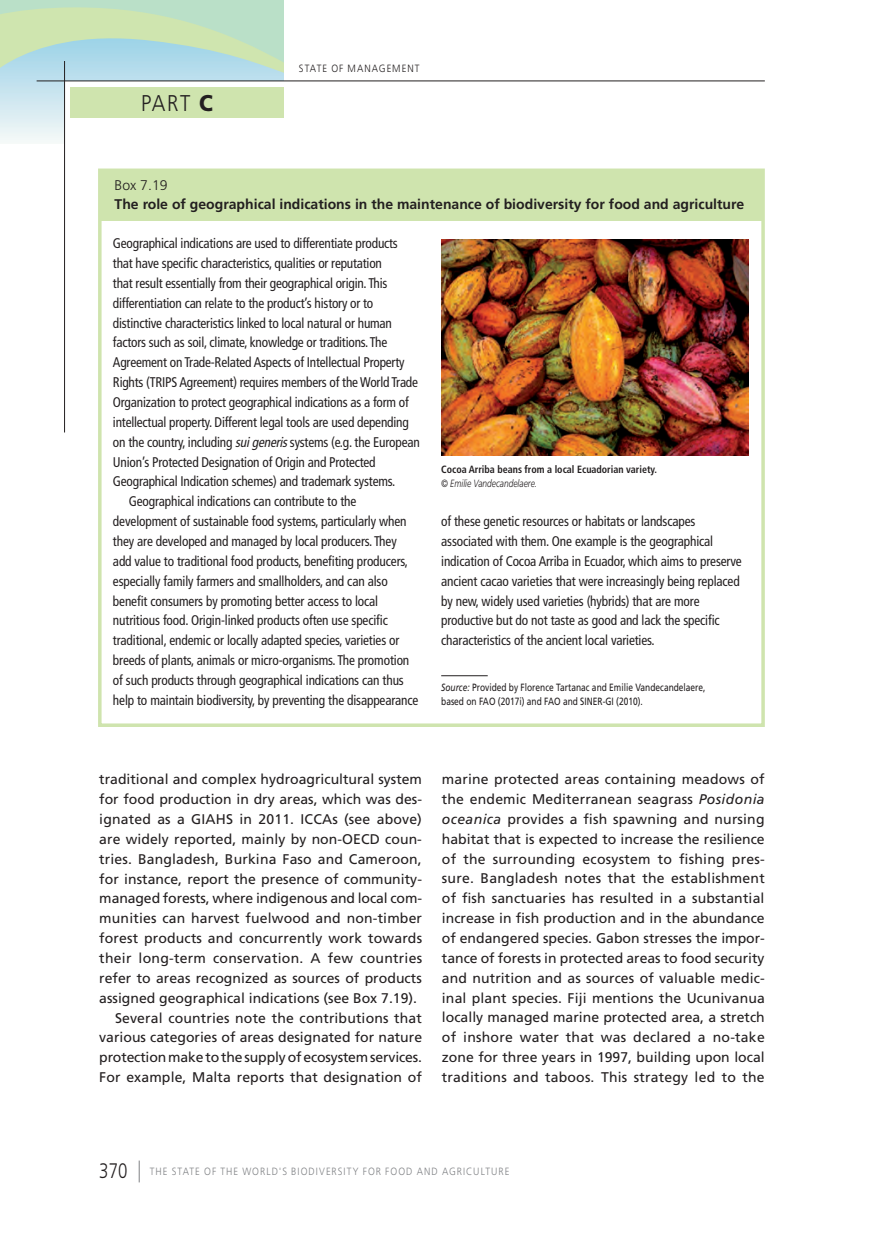
<style>
.page{position:relative;width:874px;height:1241px;background:#fff}
.page>*{position:absolute;margin:0;border:0;box-sizing:border-box;transform-origin:0 0}
.t1{font:300 22.75px "Frutiger LT Std";color:#231f20;scale:.9 1}
.t2{font:300 21px "Frutiger LT Std";color:#231f20;scale:.8 1}
.t3{font:condensed 14px/19.8px "Frutiger LT Std";letter-spacing:-.01em;color:#231f20;scale:.95 1}
.t4{font:14px/19.8px "Frutiger LT Std";letter-spacing:.005em;color:#231f20;text-align:justify}
.t5{font:700 14px "Frutiger LT Std";color:#231f20}
.t6{font:300 14px "Frutiger LT Std";color:#231f20}
.t7{font:10.5px/14px "Frutiger LT Std";color:#231f20;scale:.8 1}
.t8{font:300 10.5px "Frutiger LT Std";letter-spacing:.11em;color:#808285;scale:.9 1}
.t9{font:700 condensed 10.5px "Frutiger LT Std";color:#231f20;scale:.95 1}
.t10{font:italic 300 10.5px "Frutiger LT Std";color:#231f20;scale:.8 1}
.t11{font:300 10.5px "Frutiger LT Std";letter-spacing:.11em;color:#231f20;scale:.9 1}
.s1{font-weight:900}
.s2{font-style:italic}
</style>
<div class="page">
<svg style="left:0;top:94px;width:64px;height:48px"></svg>
<svg style="left:0;top:0;width:284px;height:94px;background:#bddfcd"></svg>
<div style="left:64px;top:81px;width:220px;height:63px;background:#fff"></div>
<div style="left:70px;top:87px;width:214px;height:31px;background:#cfe4ae"></div>
<hr style="left:37px;top:80px;width:727px;height:1px;background:#231f20">
<hr style="left:64px;top:61px;width:1px;height:371px;background:#231f20">
<svg style="left:139px;top:1160px;width:1px;height:22px"></svg>
<div style="left:98px;top:168px;width:666px;height:558px;border:4px solid #cfe4ae"></div>
<div style="left:100px;top:169px;width:663px;height:51px;background:#cfe4ae"></div>
<hr style="left:441px;top:675px;width:46px;height:1px;background:#231f20">
<img style="left:441px;top:240px;width:307px;height:215px">
<h1 class="t1" style="left:141px;top:90px;width:81px">PART <span class="s1">C</span></h1>
<p class="t11" style="left:299px;top:62px;width:135px">STATE OF MANAGEMENT</p>
<p class="t6" style="left:115px;top:177px;width:54px">BOX 7.19</p>
<p class="t5" style="left:115px;top:196px;width:630px">The role of geographical indications in the maintenance of biodiversity for food and agriculture</p>
<p class="t3" style="left:113px;top:233px;width:301px">Geographical indications are used to differentiate products</p>
<p class="t3" style="left:113px;top:253px;width:284px">that have specific characteristics, qualities or reputation</p>
<p class="t3" style="left:113px;top:273px;width:290px">that result essentially from their geographical origin. This</p>
<p class="t3" style="left:113px;top:293px;width:275px">differentiation can relate to the product’s history or to</p>
<p class="t3" style="left:113px;top:313px;width:295px">distinctive characteristics linked to local natural or human</p>
<p class="t3" style="left:113px;top:333px;width:290px">factors such as soil, climate, knowledge or traditions. The</p>
<p class="t3" style="left:113px;top:352px;width:308px">Agreement on Trade-Related Aspects of Intellectual Property</p>
<p class="t3" style="left:113px;top:372px;width:322px">Rights (TRIPS Agreement) requires members of the World Trade</p>
<p class="t3" style="left:113px;top:392px;width:313px">Organization to protect geographical indications as a form of</p>
<p class="t3" style="left:113px;top:412px;width:313px">intellectual property. Different legal tools are used depending</p>
<p class="t3" style="left:113px;top:432px;width:324px">on the country, including <span class="s2">suigeneris</span>systems (e.g. the European</p>
<p class="t3" style="left:113px;top:452px;width:278px">Union’s Protected Designation of Origin and Protected</p>
<p class="t3" style="left:113px;top:471px;width:298px">Geographical Indication schemes) and trademark systems.</p>
<p class="t3" style="left:129px;top:491px;width:241px">Geographical indications can contribute to the</p>
<p class="t3" style="left:113px;top:511px;width:310px">development of sustainable food systems, particularly when</p>
<p class="t3" style="left:113px;top:531px;width:300px">they are developed and managed by local producers. They</p>
<p class="t3" style="left:113px;top:551px;width:312px">add value to traditional food products, benefiting producers,</p>
<p class="t3" style="left:113px;top:571px;width:290px">especially family farmers and smallholders, and can also</p>
<p class="t3" style="left:113px;top:591px;width:280px">benefit consumers by promoting better access to local</p>
<p class="t3" style="left:113px;top:610px;width:291px">nutritious food. Origin-linked products often use specific</p>
<p class="t3" style="left:113px;top:630px;width:303px">traditional, endemic or locally adapted species, varieties or</p>
<p class="t3" style="left:113px;top:650px;width:313px">breeds of plants, animals or micro-organisms. The promotion</p>
<p class="t3" style="left:113px;top:670px;width:307px">of such products through geographical indications can thus</p>
<p class="t3" style="left:113px;top:690px;width:323px">help to maintain biodiversity, by preventing the disappearance</p>
<p class="t9" style="left:441px;top:463px;width:228px">Cocoa Arriba beans from a local Ecuadorian variety.</p>
<p class="t10" style="left:441px;top:477px;width:121px">© Emilie Vandecandelaere.</p>
<p class="t3" style="left:441px;top:511px;width:318px">of these genetic resources or habitats or landscapes associated with them. One example is the geographical indication of Cocoa Arriba in Ecuador, which aims to preserve ancient cacao varieties that were increasingly being replaced by new, widely used varieties (hybrids) that are more productive but do not taste as good and lack the specific characteristics of the ancient local varieties.</p>
<p class="t7" style="left:441px;top:680px;width:332px"><span class="s2">Source:</span> Provided by Florence Tartanac and Emilie Vandecandelaere, based on FAO (2017i) and FAO and SINER-GI (2010).</p>
<p class="t4" style="left:99px;top:769px;width:324px">traditional and complex hydroagricultural system</p>
<p class="t4" style="left:99px;top:789px;width:324px">for food production in dry areas, which was des-</p>
<p class="t4" style="left:99px;top:809px;width:324px">ignated as a GIAHS in 2011. ICCAs (see above)</p>
<p class="t4" style="left:99px;top:829px;width:324px">are widely reported, mainly by non-OECD coun-</p>
<p class="t4" style="left:99px;top:848px;width:324px">tries. Bangladesh, Burkina Faso and Cameroon,</p>
<p class="t4" style="left:99px;top:868px;width:324px">for instance, report the presence of community-</p>
<p class="t4" style="left:99px;top:888px;width:324px">managed forests, where indigenous and local com-</p>
<p class="t4" style="left:99px;top:908px;width:324px">munities can harvest fuelwood and non-timber</p>
<p class="t4" style="left:99px;top:928px;width:324px">forest products and concurrently work towards</p>
<p class="t4" style="left:99px;top:948px;width:324px">their long-term conservation. A few countries</p>
<p class="t4" style="left:99px;top:967px;width:324px">refer to areas recognized as sources of products</p>
<p class="t4" style="left:99px;top:987px;width:319px">assigned geographical indications (see Box 7.19).</p>
<p class="t4" style="left:115px;top:1007px;width:308px">Several countries note the contributions that</p>
<p class="t4" style="left:99px;top:1027px;width:324px">various categories of areas designated for nature</p>
<p class="t4" style="left:99px;top:1047px;width:324px">protection make to the supply of ecosystem services.</p>
<p class="t4" style="left:99px;top:1067px;width:324px">For example, Malta reports that designation of</p>
<p class="t4" style="left:441px;top:769px;width:324px">marine protected areas containing meadows of the endemic Mediterranean seagrass <span class="s2">Posidonia oceanica</span> provides a fish spawning and nursing habitat that is expected to increase the resilience of the surrounding ecosystem to fishing pres&shy;sure. Bangladesh notes that the establishment of fish sanctuaries has resulted in a substantial increase in fish production and in the abundance of endangered species. Gabon stresses the impor&shy;tance of forests in protected areas to food security and nutrition and as sources of valuable medic&shy;inal plant species. Fiji mentions the Ucunivanua locally managed marine protected area, a stretch of inshore water that was declared a no-take zone for three years in 1997, building upon local traditions and taboos. This strategy led to the</p>
<h2 class="t2" style="left:99px;top:1158px;width:37px">370</h2>
<p class="t8" style="left:150px;top:1165px;width:401px">THE STATE OF TH E WORLD'S BIOD IVERSITY FOR FOOD AND AGRICULTURE</p>
</div>
